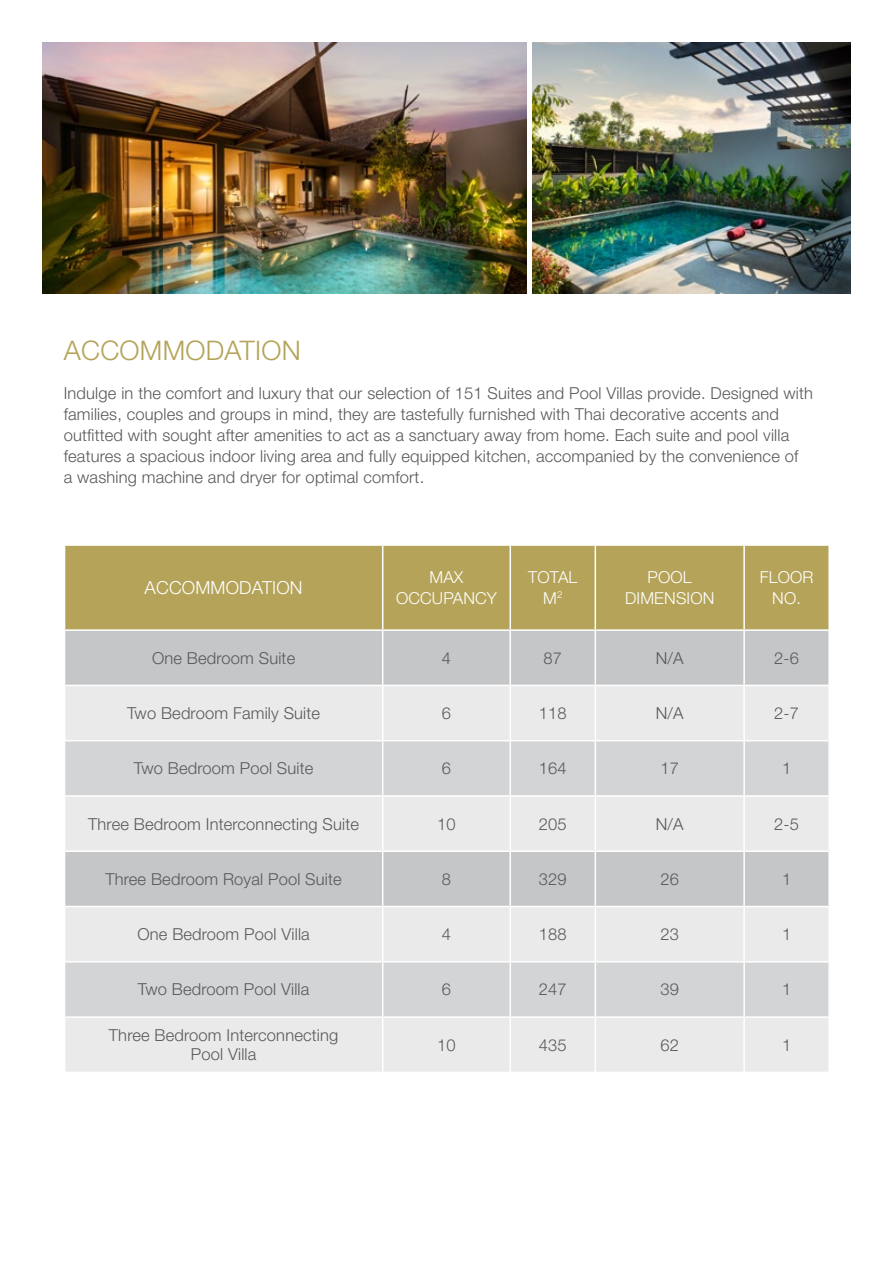
<style>
.page{position:relative;width:893px;height:1263px;background:#fff}
.page>*{position:absolute;margin:0;border:0;box-sizing:border-box;transform-origin:0 0}
.t1{font:300 27px "Helvetica Neue LT Std";letter-spacing:.01em;color:#b4a358}
.t2{font:300 18px "Helvetica Neue LT Std";letter-spacing:.01em;color:#fff}
.t3{font:300 16.5px/21px "Helvetica Neue LT Std";letter-spacing:.01em;color:#58595b}
.t4{font:300 16.5px/21px "Helvetica Neue LT Std";letter-spacing:.01em;color:#fff;text-align:center}
</style>
<div class="page">
<div style="left:65px;top:546px;width:763px;height:83px;background:#b4a358"></div>
<div style="left:65px;top:631px;width:763px;height:54px;background:#c4c6c7"></div>
<div style="left:65px;top:686px;width:763px;height:385px;background:#eaeaea"></div>
<svg style="left:65px;top:741px;width:763px;height:275px;background:#d9dada"></svg>
<hr style="left:382px;top:546px;width:1px;height:83px;background:#fff">
<hr style="left:509px;top:546px;width:2px;height:83px;background:#fff">
<hr style="left:595px;top:546px;width:1px;height:83px;background:#fff">
<hr style="left:743px;top:546px;width:2px;height:83px;background:#fff">
<hr style="left:382px;top:631px;width:1px;height:54px;background:#fff">
<hr style="left:509px;top:631px;width:2px;height:54px;background:#fff">
<hr style="left:595px;top:631px;width:1px;height:54px;background:#fff">
<hr style="left:743px;top:631px;width:2px;height:54px;background:#fff">
<hr style="left:382px;top:852px;width:1px;height:54px;background:#fff">
<hr style="left:509px;top:852px;width:2px;height:54px;background:#fff">
<hr style="left:595px;top:852px;width:1px;height:54px;background:#fff">
<hr style="left:743px;top:852px;width:2px;height:54px;background:#fff">
<hr style="left:64px;top:850px;width:319px;height:2px;background:#fff">
<hr style="left:383px;top:850px;width:127px;height:2px;background:#fff">
<hr style="left:510px;top:850px;width:85px;height:2px;background:#fff">
<hr style="left:595px;top:850px;width:149px;height:2px;background:#fff">
<hr style="left:744px;top:850px;width:86px;height:2px;background:#fff">
<hr style="left:64px;top:906px;width:319px;height:1px;background:#fff">
<hr style="left:382px;top:686px;width:1px;height:54px;background:#fff">
<hr style="left:382px;top:907px;width:1px;height:54px;background:#fff">
<hr style="left:509px;top:686px;width:2px;height:54px;background:#fff">
<hr style="left:509px;top:907px;width:2px;height:54px;background:#fff">
<hr style="left:595px;top:686px;width:1px;height:54px;background:#fff">
<hr style="left:595px;top:907px;width:1px;height:54px;background:#fff">
<hr style="left:743px;top:686px;width:2px;height:54px;background:#fff">
<hr style="left:743px;top:907px;width:2px;height:54px;background:#fff">
<hr style="left:64px;top:740px;width:319px;height:1px;background:#fff">
<hr style="left:64px;top:961px;width:319px;height:1px;background:#fff">
<hr style="left:383px;top:740px;width:127px;height:1px;background:#fff">
<hr style="left:383px;top:961px;width:127px;height:1px;background:#fff">
<hr style="left:510px;top:740px;width:85px;height:1px;background:#fff">
<hr style="left:510px;top:961px;width:85px;height:1px;background:#fff">
<hr style="left:595px;top:740px;width:149px;height:1px;background:#fff">
<hr style="left:595px;top:961px;width:149px;height:1px;background:#fff">
<hr style="left:744px;top:740px;width:84px;height:1px;background:#fff">
<hr style="left:744px;top:961px;width:84px;height:1px;background:#fff">
<hr style="left:382px;top:741px;width:1px;height:54px;background:#fff">
<hr style="left:382px;top:962px;width:1px;height:54px;background:#fff">
<hr style="left:509px;top:741px;width:2px;height:54px;background:#fff">
<hr style="left:509px;top:962px;width:2px;height:54px;background:#fff">
<hr style="left:595px;top:741px;width:1px;height:54px;background:#fff">
<hr style="left:595px;top:962px;width:1px;height:54px;background:#fff">
<hr style="left:743px;top:741px;width:2px;height:54px;background:#fff">
<hr style="left:743px;top:962px;width:2px;height:54px;background:#fff">
<hr style="left:64px;top:795px;width:319px;height:2px;background:#fff">
<hr style="left:64px;top:1016px;width:319px;height:2px;background:#fff">
<hr style="left:383px;top:795px;width:127px;height:2px;background:#fff">
<hr style="left:383px;top:1016px;width:127px;height:2px;background:#fff">
<hr style="left:510px;top:795px;width:85px;height:2px;background:#fff">
<hr style="left:510px;top:1016px;width:85px;height:2px;background:#fff">
<hr style="left:595px;top:795px;width:149px;height:2px;background:#fff">
<hr style="left:595px;top:1016px;width:149px;height:2px;background:#fff">
<hr style="left:744px;top:795px;width:84px;height:2px;background:#fff">
<hr style="left:744px;top:1016px;width:84px;height:2px;background:#fff">
<hr style="left:382px;top:797px;width:1px;height:53px;background:#fff">
<hr style="left:382px;top:1018px;width:1px;height:53px;background:#fff">
<hr style="left:509px;top:797px;width:2px;height:53px;background:#fff">
<hr style="left:509px;top:1018px;width:2px;height:53px;background:#fff">
<hr style="left:595px;top:797px;width:1px;height:53px;background:#fff">
<hr style="left:595px;top:1018px;width:1px;height:53px;background:#fff">
<hr style="left:743px;top:797px;width:2px;height:53px;background:#fff">
<hr style="left:743px;top:1018px;width:2px;height:53px;background:#fff">
<hr style="left:383px;top:906px;width:127px;height:1px;background:#fff">
<hr style="left:510px;top:906px;width:85px;height:1px;background:#fff">
<hr style="left:595px;top:906px;width:149px;height:1px;background:#fff">
<hr style="left:744px;top:906px;width:86px;height:1px;background:#fff">
<img style="left:43px;top:43px;width:484px;height:251px">
<img style="left:532px;top:43px;width:318px;height:251px">
<h1 class="t1" style="left:64px;top:333px;width:238px">ACCOMMODATION</h1>
<p class="t3" style="left:64px;top:382px;width:751px">Indulge in the comfort and luxury that our selection of 151 Suites and Pool Villas provide. Designed with families, couples and groups in mind, they are tastefully furnished with Thai decorative accents and outfitted with sought after amenities to act as a sanctuary away from home. Each suite and pool villa features a spacious indoor living area and fully equipped kitchen, accompanied by the convenience of<br>a washing machine and dryer for optimal comfort.</p>
<p class="t2" style="left:145px;top:577px;width:159px">ACCOMMODATION</p>
<p class="t4" style="left:396px;top:566px;width:102px">MAX<br>OCCUPANCY</p>
<p class="t4" style="left:528px;top:566px;width:51px">TOTAL<br>M<sup>2</sup></p>
<p class="t4" style="left:625px;top:566px;width:91px">POOL<br>DIMENSION</p>
<p class="t4" style="left:760px;top:566px;width:55px">FLOOR<br>NO.</p>
<p class="t3" style="left:152px;top:647px;width:145px">One Bedroom Suite</p>
<p class="t3" style="left:442px;top:647px;width:11px">4</p>
<p class="t3" style="left:544px;top:647px;width:20px">87</p>
<p class="t3" style="left:656px;top:647px;width:29px">N/A</p>
<p class="t3" style="left:774px;top:647px;width:26px">2-6</p>
<p class="t3" style="left:127px;top:702px;width:195px">Two Bedroom Family Suite</p>
<p class="t3" style="left:442px;top:702px;width:11px">6</p>
<p class="t3" style="left:539px;top:702px;width:29px">118</p>
<p class="t3" style="left:656px;top:702px;width:29px">N/A</p>
<p class="t3" style="left:774px;top:702px;width:26px">2-7</p>
<p class="t3" style="left:134px;top:757px;width:181px">Two Bedroom Pool Suite</p>
<p class="t3" style="left:442px;top:757px;width:11px">6</p>
<p class="t3" style="left:539px;top:757px;width:29px">164</p>
<p class="t3" style="left:660px;top:757px;width:20px">17</p>
<p class="t3" style="left:782px;top:757px;width:11px">1</p>
<p class="t3" style="left:88px;top:813px;width:272px">Three Bedroom Interconnecting Suite</p>
<p class="t3" style="left:437px;top:813px;width:20px">10</p>
<p class="t3" style="left:539px;top:813px;width:29px">205</p>
<p class="t3" style="left:656px;top:813px;width:29px">N/A</p>
<p class="t3" style="left:774px;top:813px;width:26px">2-5</p>
<p class="t3" style="left:105px;top:868px;width:238px">Three Bedroom Royal Pool Suite</p>
<p class="t3" style="left:442px;top:868px;width:11px">8</p>
<p class="t3" style="left:539px;top:868px;width:29px">329</p>
<p class="t3" style="left:660px;top:868px;width:20px">26</p>
<p class="t3" style="left:782px;top:868px;width:11px">1</p>
<p class="t3" style="left:137px;top:923px;width:174px">One Bedroom Pool Villa</p>
<p class="t3" style="left:442px;top:923px;width:11px">4</p>
<p class="t3" style="left:539px;top:923px;width:29px">188</p>
<p class="t3" style="left:660px;top:923px;width:20px">23</p>
<p class="t3" style="left:782px;top:923px;width:11px">1</p>
<p class="t3" style="left:138px;top:979px;width:173px">Two Bedroom Pool Villa</p>
<p class="t3" style="left:442px;top:979px;width:11px">6</p>
<p class="t3" style="left:539px;top:979px;width:29px">247</p>
<p class="t3" style="left:660px;top:979px;width:20px">39</p>
<p class="t3" style="left:782px;top:979px;width:11px">1</p>
<p class="t3" style="left:109px;top:1025px;width:231px;line-height:19.5px;text-align:center">Three Bedroom Interconnecting<br>Pool Villa</p>
<p class="t3" style="left:437px;top:1034px;width:20px">10</p>
<p class="t3" style="left:539px;top:1034px;width:29px">435</p>
<p class="t3" style="left:660px;top:1034px;width:20px">62</p>
<p class="t3" style="left:782px;top:1034px;width:11px">1</p>
</div>
